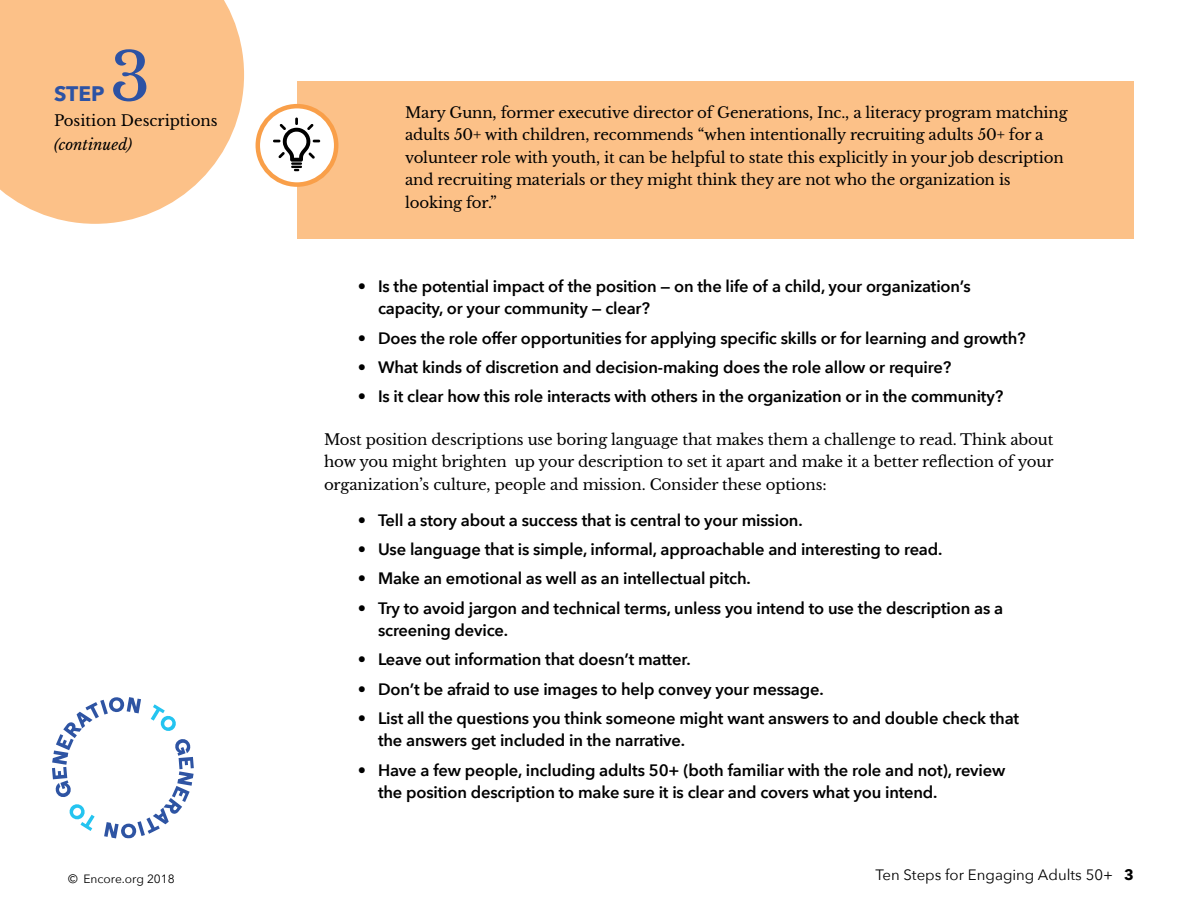
<style>
.page{position:relative;width:1188px;height:918px;background:#fff}
.page>*{position:absolute;margin:0;border:0;box-sizing:border-box;transform-origin:0 0}
.t1{font:66px "Libre Baskerville";color:#2c52a4}
.t2{font:700 21px "Avenir Next";color:#2c52a4}
.Bullets_1a{font:600 16.5px/22.5px "Avenir Next";letter-spacing:-.01em;color:#000}
.Body_2{font:15px/22.5px "Libre Baskerville";letter-spacing:-.01em;color:#000}
.t3{font:15px "Avenir Next";color:#000}
.t4{font:italic 15px "Libre Baskerville";color:#000}
.t5{font:12px "Avenir Next";color:#000}
.s1{font-weight:700}
</style>
<div class="page">
<svg style="left:52px;top:697px;width:142px;height:142px"></svg>
<svg style="left:0;top:0;width:244px;height:224px;background:#fcc895"></svg>
<div style="left:297px;top:81px;width:837px;height:158px;background:#fcc188"></div>
<svg style="left:258px;top:106px;width:78px;height:79px;fill:#fff"></svg>
<div style="left:256px;top:104px;width:82px;height:83px;border:4px solid #f99f49;border-radius:50%"></div>
<svg style="left:273px;top:118px;width:47px;height:53px"></svg>
<h1 class="t1" style="left:110px;top:37px;width:42px">3</h1>
<p class="Body_2" style="left:54px;top:109px;width:165px">Position Descriptions</p>
<p class="t4" style="left:54px;top:136px;width:80px">(continued)</p>
<p class="t2" style="left:54px;top:75px;width:52px">STEP</p>
<p class="Body_2" style="left:405px;top:101px;width:664px">Mary Gunn, former executive director of Generations, Inc., a literacy program matching adults 50+ with children, recommends “when intentionally recruiting adults 50+ for a volunteer role with youth, it can be helpful to state this explicitly in your job description and recruiting materials or they might think they are not who the organization is looking for.”</p>
<p class="Bullets_1a" style="left:378px;top:274px;width:594px;text-indent:-20px">• Is the potential impact of the position — on the life of a child, your organization’s capacity, or your community — clear?</p>
<p class="Bullets_1a" style="left:358px;top:326px;width:669px">• Does the role offer opportunities for applying specific skills or for learning and growth?</p>
<p class="Bullets_1a" style="left:358px;top:355px;width:595px">• What kinds of discretion and decision-making does the role allow or require?</p>
<p class="Bullets_1a" style="left:358px;top:385px;width:647px">• Is it clear how this role interacts with others in the organization or in the community?</p>
<p class="Body_2" style="left:324px;top:428px;width:731px;text-align:justify">Most position descriptions use boring language that makes them a challenge to read. Think about how you might brighten up your description to set it apart and make it a better reflection of your organization’s culture, people and mission. Consider these options:</p>
<p class="Bullets_1a" style="left:358px;top:508px;width:446px">• Tell a story about a success that is central to your mission.</p>
<p class="Bullets_1a" style="left:358px;top:538px;width:586px">• Use language that is simple, informal, approachable and interesting to read.</p>
<p class="Bullets_1a" style="left:358px;top:567px;width:395px">• Make an emotional as well as an intellectual pitch.</p>
<p class="Bullets_1a" style="left:378px;top:596px;width:627px;text-indent:-20px">• Try to avoid jargon and technical terms, unless you intend to use the description as a screening device.</p>
<p class="Bullets_1a" style="left:358px;top:648px;width:334px">• Leave out information that doesn’t matter.</p>
<p class="Bullets_1a" style="left:358px;top:677px;width:468px">• Don’t be afraid to use images to help convey your message.</p>
<p class="Bullets_1a" style="left:378px;top:706px;width:643px;text-indent:-20px">• List all the questions you think someone might want answers to and double check that the answers get included in the narrative.</p>
<p class="Bullets_1a" style="left:378px;top:758px;width:629px;text-indent:-20px">• Have a few people, including adults 50+ (both familiar with the role and not), review the position description to make sure it is clear and covers what you intend.</p>
<p class="t5" style="left:68px;top:869px;width:108px">© Encore.org 2018</p>
<p class="t3" style="left:875px;top:862px;width:260px">Ten Steps for Engaging Adults 50+ <span class="s1">3</span></p>
</div>
